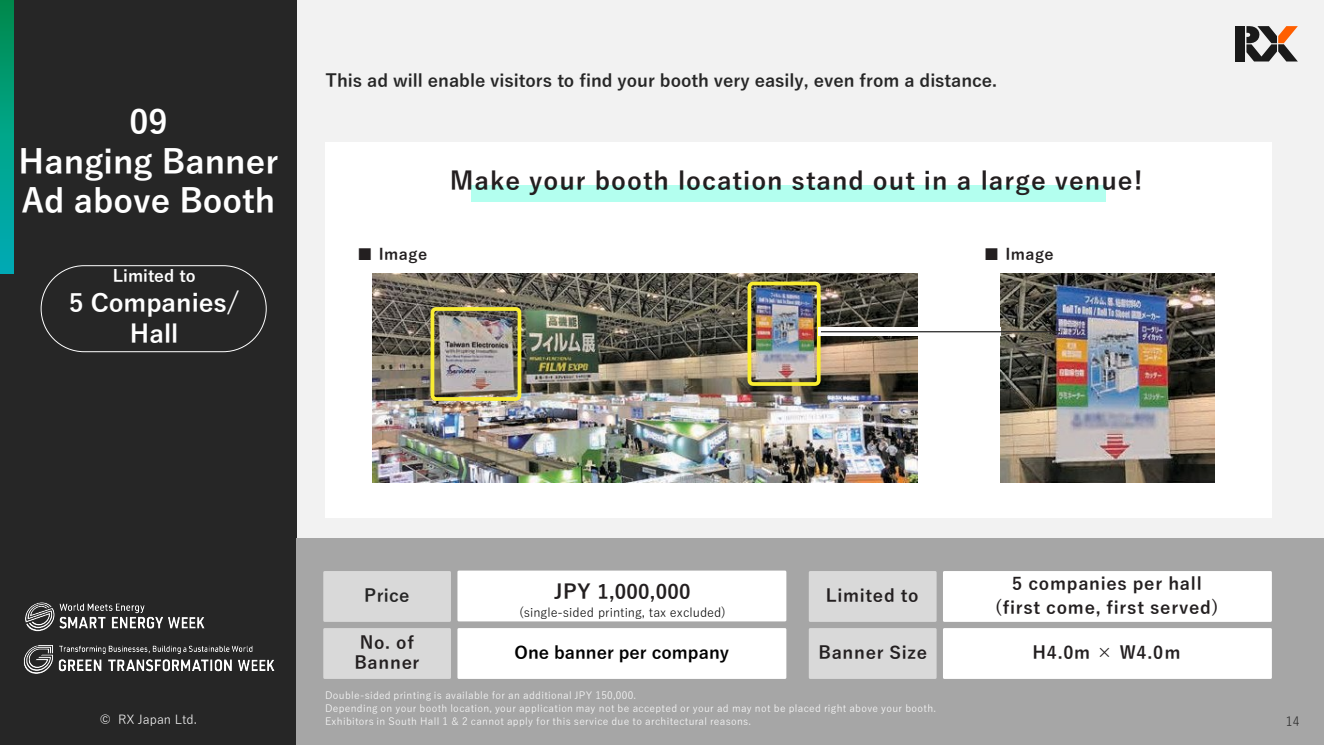
<style>
.page{position:relative;width:1324px;height:745px;background:#fff}
.page>*{position:absolute;margin:0;border:0;box-sizing:border-box;transform-origin:0 0}
.t1{font:700 33.12px/39.6px "Yu Gothic";color:#fff;text-align:center}
.t2{font:700 25px "Yu Gothic";letter-spacing:.04em;color:#231f20}
.t3{font:700 25px "Yu Gothic";color:#fff}
.t4{font:700 20px "Yu Gothic";letter-spacing:.015em;color:#231f20}
.t5{font:700 17.5px/20.9px "Yu Gothic";letter-spacing:.04em;color:#231f20;text-align:center}
.t6{font:700 17.5px "Yu Gothic";letter-spacing:-.005em;color:#262626}
.t7{font:700 17.5px "Yu Gothic";color:#000}
.t8{font:700 16.62px "Yu Gothic";color:#fff}
.t9{font:700 15.62px "Yu Gothic";letter-spacing:.03em;color:#231f20}
.t10{font:12.5px "Yu Gothic";color:#000}
.t11{font:12.5px "Yu Gothic";color:#fff}
.t12{font:12.5px "Yu Gothic";color:#262626}
.t13{font:10px "Yu Gothic";letter-spacing:.03em;color:#fff}
.s1{font-weight:400}
</style>
<div class="page">
<div style="left:0;top:0;width:1323px;height:744px;background:#f2f2f2"></div>
<div style="left:1235px;top:44px;width:10px;height:17px;background:#1a1a1a"></div>
<div style="left:1235px;top:26px;width:10px;height:17px;background:#1a1a1a"></div>
<svg style="left:1246px;top:26px;width:51px;height:35px"></svg>
<div style="left:0;top:0;width:297px;height:744px;background:#262626"></div>
<svg style="left:0;top:0;width:13px;height:273px;background:#009f85"></svg>
<div style="left:325px;top:142px;width:946px;height:376px;background:#fff"></div>
<div style="left:471px;top:185px;width:634px;height:17px;background:#b3ffef"></div>
<img style="left:372px;top:274px;width:545px;height:208px">
<img style="left:745px;top:279px;width:77px;height:108px">
<img style="left:1000px;top:274px;width:214px;height:208px">
<img style="left:428px;top:304px;width:95px;height:98px">
<div style="left:297px;top:537px;width:1026px;height:207px;background:#a6a6a6"></div>
<div style="left:323px;top:571px;width:128px;height:50px;background:#d9d9d9"></div>
<div style="left:457px;top:570px;width:329px;height:51px;background:#fff;border:2px solid #fff"></div>
<div style="left:323px;top:628px;width:128px;height:50px;background:#d9d9d9"></div>
<div style="left:457px;top:628px;width:329px;height:50px;background:#fff"></div>
<div style="left:808px;top:571px;width:128px;height:50px;background:#d9d9d9"></div>
<div style="left:944px;top:572px;width:326px;height:48px;background:#fff"></div>
<div style="left:942px;top:571px;width:329px;height:50px;border:2px solid #fff"></div>
<div style="left:808px;top:628px;width:128px;height:50px;background:#d9d9d9"></div>
<div style="left:944px;top:629px;width:326px;height:48px;background:#fff"></div>
<div style="left:942px;top:628px;width:329px;height:50px;border:2px solid #fff"></div>
<svg style="left:818px;top:327px;width:182px;height:9px"></svg>
<hr style="left:821px;top:331px;width:238px;height:1px;background:#262626">
<div style="left:41px;top:265px;width:226px;height:87px;border:1px solid #fff;border-radius:43px"></div>
<img style="left:23px;top:645px;width:252px;height:29px">
<img style="left:25px;top:602px;width:180px;height:29px">
<h2 class="t1" style="left:19px;top:103px;width:261px">09<br>Hanging Banner<br>Ad above Booth</h2>
<p class="t8" style="left:113px;top:266px;width:84px">Limited to</p>
<p class="t3" style="left:69px;top:288px;width:172px">5 Companies/</p>
<p class="t3" style="left:130px;top:320px;width:50px">Hall</p>
<p class="t6" style="left:325px;top:71px;width:673px">This ad will enable visitors to find your booth very easily, even from a distance.</p>
<p class="t2" style="left:449px;top:166px;width:694px">Make your booth location stand out in a large venue!</p>
<p class="t9" style="left:357px;top:245px;width:71px"><span class="s1">■</span> Image</p>
<p class="t9" style="left:983px;top:245px;width:71px"><span class="s1">■</span> Image</p>
<p class="t11" style="left:100px;top:707px;width:99px">© RX Japan Ltd.</p>
<p class="t6" style="left:364px;top:585px;width:47px">Price</p>
<p class="t4" style="left:554px;top:580px;width:138px">JPY 1,000,000</p>
<p class="t10" style="left:519px;top:600px;width:208px">(single-sided printing, tax excluded)</p>
<p class="t5" style="left:354px;top:632px;width:67px">No. of<br>Banner</p>
<p class="t7" style="left:514px;top:642px;width:216px">One banner per company</p>
<p class="t5" style="left:825px;top:585px;width:94px">Limited to</p>
<p class="t5" style="left:1012px;top:573px;width:191px">5 companies per hall</p>
<p class="t5" style="left:994px;top:597px;width:225px">(first come, first served)</p>
<p class="t5" style="left:818px;top:642px;width:110px">Banner Size</p>
<p class="t5" style="left:1032px;top:642px;width:150px">H4.0m × W4.0ｍ</p>
<p class="t13" style="left:325px;top:685px;width:312px">Double-sided printing is available for an additional JPY 150,000.</p>
<p class="t13" style="left:325px;top:699px;width:612px">Depending on your booth location, your application may not be accepted or your ad may not be placed right above your booth.</p>
<p class="t13" style="left:325px;top:712px;width:427px">Exhibitors in South Hall 1 &amp; 2 cannot apply for this service due to architectural reasons.</p>
<p class="t12" style="left:1285px;top:709px;width:15px">14</p>
</div>
